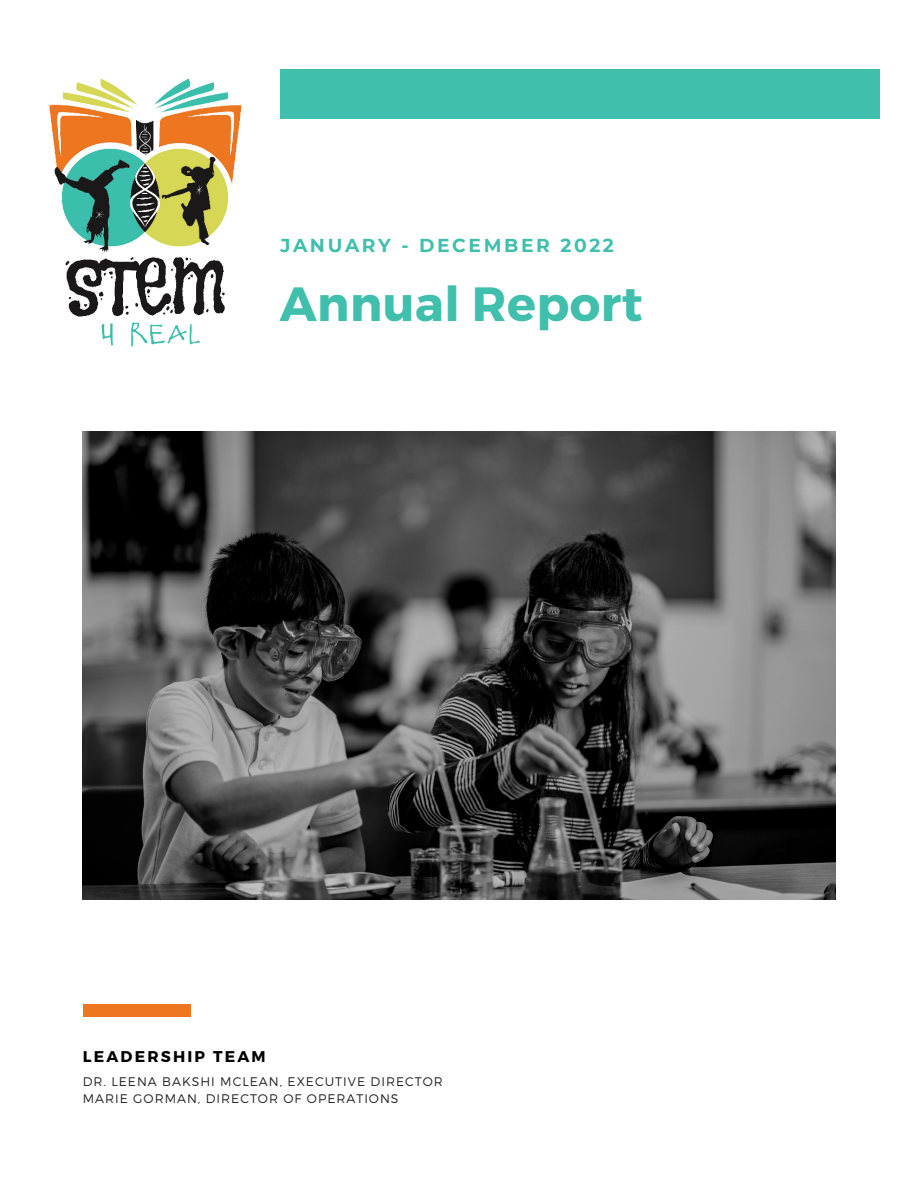
<style>
.page{position:relative;width:918px;height:1188px;background:#fff}
.page>*{position:absolute;margin:0;border:0;box-sizing:border-box;transform-origin:0 0}
.t1{font:700 48px "Montserrat";letter-spacing:.01em;color:#3fbfac}
.t2{font:700 18.75px "Montserrat";letter-spacing:.14em;color:#3fbfac}
.t3{font:700 15.6px "Montserrat";letter-spacing:.14em;color:#000}
.t4{font:300 12.45px "Montserrat";letter-spacing:.08em;color:#222}
</style>
<div class="page">
<img style="left:83px;top:432px;width:752px;height:468px">
<div style="left:83px;top:1004px;width:108px;height:12px;background:#ee7621"></div>
<div style="left:281px;top:70px;width:599px;height:48px;background:#3fbfac"></div>
<img style="left:49px;top:78px;width:193px;height:269px">
<p class="t2" style="left:280px;top:234px;width:335px">JANUARY - DECEMBER 2022</p>
<p class="t1" style="left:280px;top:273px;width:364px">Annual Report</p>
<p class="t3" style="left:83px;top:1046px;width:184px">LEADERSHIP TEAM</p>
<p class="t4" style="left:83px;top:1073px;width:362px">DR. LEENA BAKSHI MCLEAN, EXECUTIVE DIRECTOR</p>
<p class="t4" style="left:83px;top:1090px;width:317px">MARIE GORMAN, DIRECTOR OF OPERATIONS</p>
</div>
